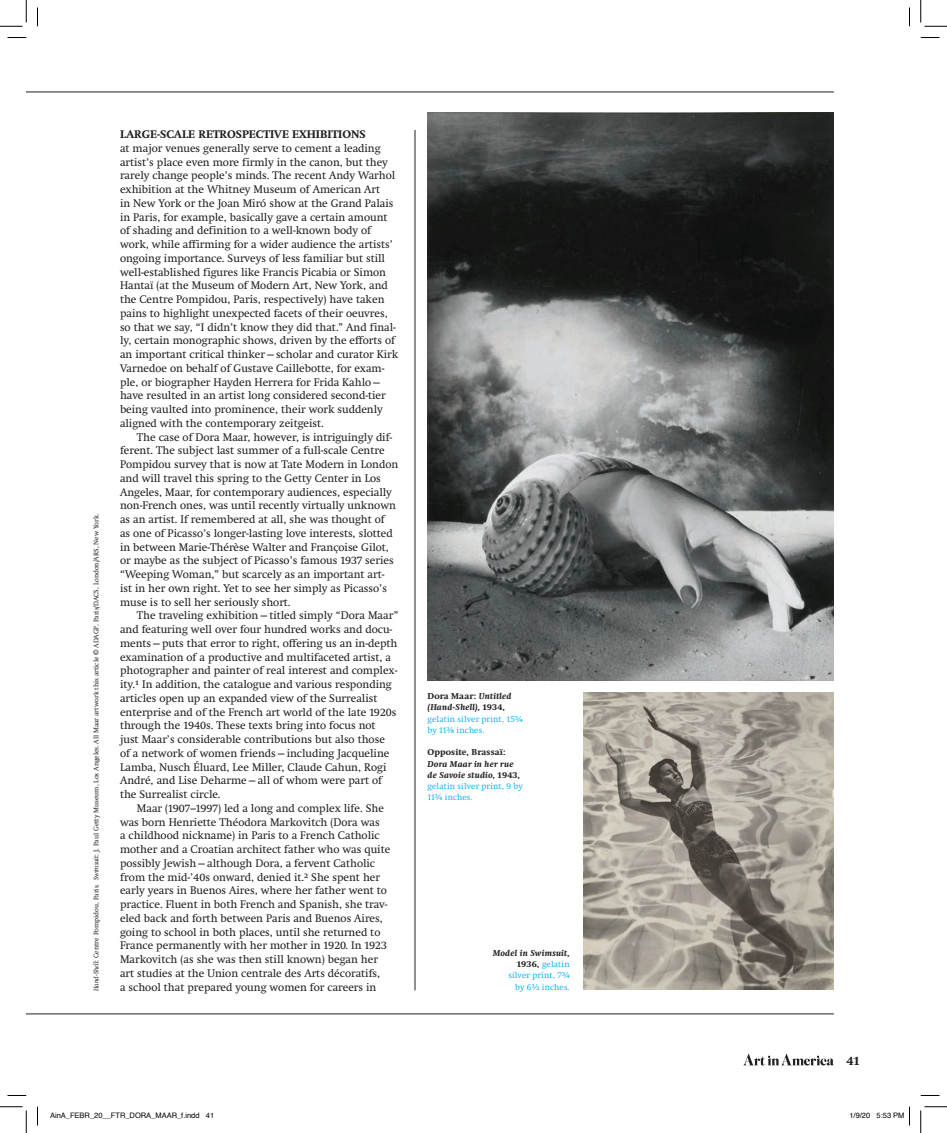
<style>
.page{position:relative;width:947px;height:1133px;background:#fff}
.page>*{position:absolute;margin:0;border:0;box-sizing:border-box;transform-origin:0 0}
.t1{font:700 12.5px "Swift Neue LT Pro";color:#231f20}
.t2{font:11.25px/13.8px "Swift Neue LT Pro";color:#231f20}
.t3{font:700 11.25px "Swift Neue LT Pro";color:#231f20}
.t4{font:300 8.75px/11.2px "Swift Neue LT Pro";letter-spacing:.01em;color:#00aeef}
.t5{font:700 8.75px "Swift Neue LT Pro";letter-spacing:.01em;color:#231f20}
.t6{font:7.5px "Helvetica";color:#000}
.t7{font:6.88px "Swift Neue LT Pro";color:#231f20}
.s1{font-style:italic}
.s2{font-weight:700;color:#231f20}
.s3{font-weight:700;font-style:italic;color:#231f20}
</style>
<div class="page">
<hr style="left:26px;top:1013px;width:808px;height:1px;background:#231f20">
<svg style="left:744px;top:1053px;width:90px;height:12px"></svg>
<hr style="left:26px;top:92px;width:808px;height:1px;background:#231f20">
<hr style="left:415px;top:130px;width:1px;height:860px;background:#231f20">
<img style="left:428px;top:112px;width:406px;height:568px">
<img style="left:583px;top:692px;width:250px;height:297px">
<svg style="left:8px;top:37px;width:18px;height:1px"></svg>
<svg style="left:921px;top:37px;width:18px;height:1px"></svg>
<svg style="left:8px;top:1095px;width:18px;height:1px"></svg>
<svg style="left:921px;top:1095px;width:18px;height:1px"></svg>
<svg style="left:37px;top:8px;width:1px;height:18px"></svg>
<svg style="left:37px;top:1106px;width:1px;height:19px"></svg>
<svg style="left:909px;top:8px;width:1px;height:18px"></svg>
<svg style="left:0;top:0;width:27px;height:27px"></svg>
<svg style="left:0;top:1106px;width:27px;height:26px"></svg>
<svg style="left:920px;top:0;width:27px;height:27px"></svg>
<svg style="left:920px;top:1106px;width:27px;height:26px"></svg>
<svg style="left:909px;top:1106px;width:1px;height:19px"></svg>
<p class="t7" style="left:92px;top:991px;width:479px;rotate:-90deg"><span class="s1">Hand-Shell</span>: Centre Pompidou, Paris. <span class="s1">Swimsuit</span>: J. Paul Getty Museum, Los Angeles. All Maar artwork this article © ADAGP, Paris/DACS, London/ARS, New York.</p>
<p class="t3" style="left:120px;top:128px;width:247px">LARGE-SCALE RETROSPECTIVE EXHIBITIONS</p>
<p class="t2" style="left:120px;top:141px;width:280px">at major venues generally serve to cement a leading artist’s place even more firmly in the canon, but they rarely change people’s minds. The recent Andy Warhol exhibition at the Whitney Museum of American Art<br>in New York or the Joan Miró show at the Grand Palais in Paris, for example, basically gave a certain amount of shading and definition to a well-known body of work, while affirming for a wider audience the artists’ ongoing importance. Surveys of less familiar but still well-established figures like Francis Picabia or Simon Hantaï (at the Museum of Modern Art, New York, and the Centre Pompidou, Paris, respectively) have taken pains to highlight unexpected facets of their oeuvres, so that we say, “I didn’t know they did that.” And final&shy;ly, certain monographic shows, driven by the efforts of an important critical thinker—scholar and curator Kirk Varnedoe on behalf of Gustave Caillebotte, for exam&shy;ple, or biographer Hayden Herrera for Frida Kahlo— have resulted in an artist long considered second-tier being vaulted into prominence, their work suddenly aligned with the contemporary zeitgeist.</p>
<p class="t2" style="left:120px;top:430px;width:280px;text-indent:17px">The case of Dora Maar, however, is intriguingly dif&shy;ferent. The subject last summer of a full-scale Centre Pompidou survey that is now at Tate Modern in London and will travel this spring to the Getty Center in Los Angeles, Maar, for contemporary audiences, especially non-French ones, was until recently virtually unknown as an artist. If remembered at all, she was thought of<br>as one of Picasso’s longer-lasting love interests, slotted in between Marie-Thérèse Walter and Françoise Gilot, or maybe as the subject of Picasso’s famous 1937 series “Weeping Woman,” but scarcely as an important art&shy;ist in her own right. Yet to see her simply as Picasso’s muse is to sell her seriously short.</p>
<p class="t2" style="left:120px;top:608px;width:280px;text-indent:17px">The traveling exhibition—titled simply “Dora Maar” and featuring well over four hundred works and docu&shy;ments—puts that error to right, offering us an in-depth examination of a productive and multifaceted artist, a photographer and painter of real interest and complex&shy;ity.¹ In addition, the catalogue and various responding articles open up an expanded view of the Surrealist enterprise and of the French art world of the late 1920s through the 1940s. These texts bring into focus not<br>just Maar’s considerable contributions but also those<br>of a network of women friends—including Jacqueline Lamba, Nusch Éluard, Lee Miller, Claude Cahun, Rogi André, and Lise Deharme—all of whom were part of the Surrealist circle.</p>
<p class="t2" style="left:120px;top:801px;width:272px;text-indent:17px">Maar (1907–1997) led a long and complex life. She was born Henriette Théodora Markovitch (Dora was<br>a childhood nickname) in Paris to a French Catholic mother and a Croatian architect father who was quite possibly Jewish—although Dora, a fervent Catholic from the mid-’40s onward, denied it.² She spent her early years in Buenos Aires, where her father went to practice. Fluent in both French and Spanish, she trav&shy;eled back and forth between Paris and Buenos Aires, going to school in both places, until she returned to France permanently with her mother in 1920. In 1923<br>Markovitch (as she was then still known) began her art studies at the Union centrale des Arts décoratifs,</p>
<p class="t2" style="left:120px;top:980px;width:258px">a school that prepared young women for careers in</p>
<p class="t4" style="left:428px;top:690px;width:97px"><span class="s2">Dora Maar:</span> <span class="s3">Untitled (Hand-Shell)</span><span class="s2">, 1934, </span>gelatin silver print, 15¾ by 113/8 inches.</p>
<p class="t5" style="left:428px;top:747px;width:80px">Opposite, Brassaï:</p>
<p class="t4" style="left:428px;top:758px;width:97px"><span class="s3">Dora Maar in her rue de Savoie studio</span><span class="s2">, 1943, </span>gelatin silver print, 9 by<br>11¾ inches.</p>
<p class="t4" style="left:493px;top:947px;width:78px;text-align:right"><span class="s3">Model in Swimsuit</span><span class="s2">,<br>1936,</span> gelatin<br>silver print, 7¾<br>by 6½ inches.</p>
<p class="t1" style="left:846px;top:1053px;width:15px">41</p>
<p class="t6" style="left:50px;top:1109px;width:166px">AinA_FEBR_20__FTR_DORA_MAAR_f.indd 41</p>
<p class="t6" style="left:849px;top:1109px;width:57px">1/9/20 5:53 PM</p>
</div>
